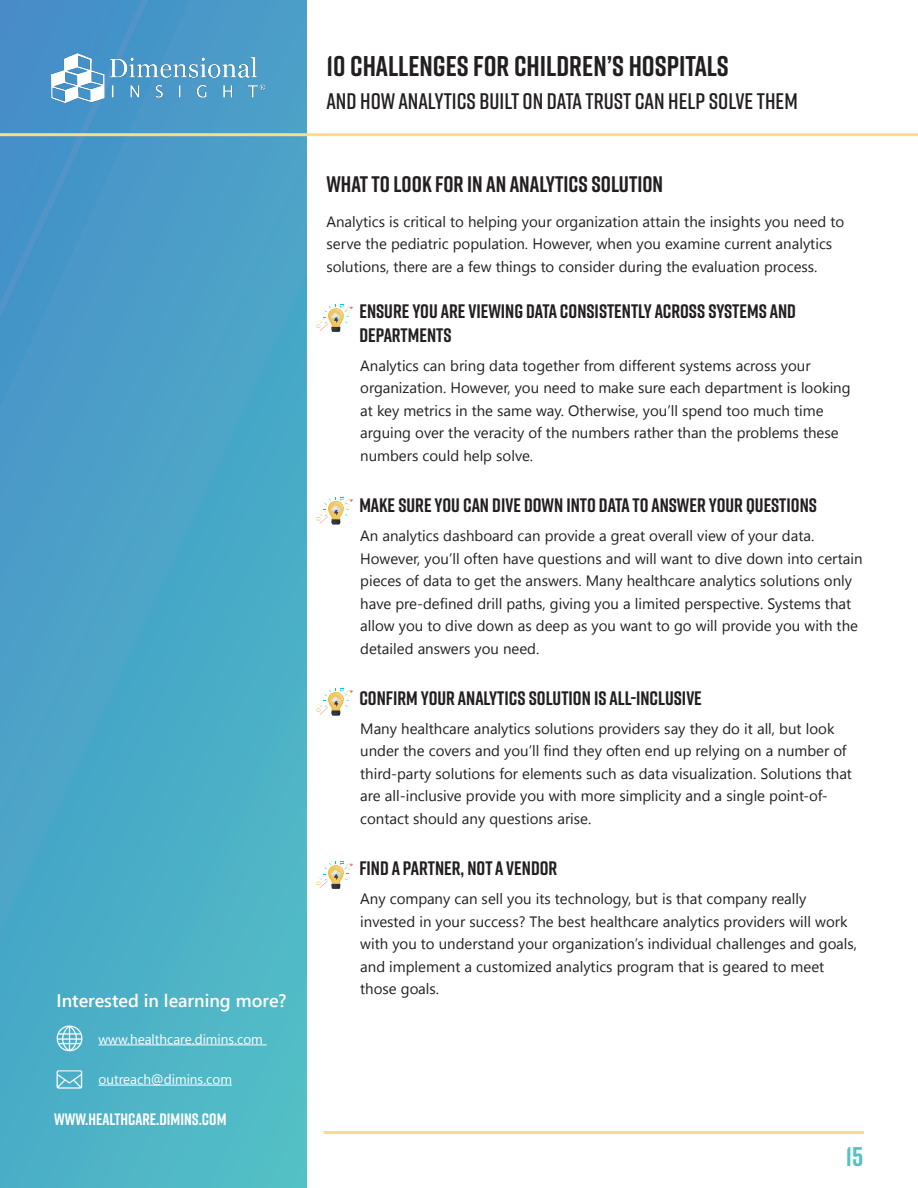
<style>
.page{position:relative;width:918px;height:1188px;background:#fff}
.page>*{position:absolute;margin:0;border:0;box-sizing:border-box;transform-origin:0 0}
.t1{font:700 28.5px "Rift";color:#231f20}
.t2{font:700 27px "Rift";color:#52c3c4}
.t3{font:600 22.5px "Rift";color:#231f20}
.t4{font:700 22.5px "Rift";color:#231f20}
.Subhead{font:700 19.5px/24px "Rift";color:#231f20}
.small_black_subhead{font:600 18px "Segoe UI";color:#fff}
.t5{font:700 16.5px "Rift";color:#fff}
.Space_after{font:15px/22.5px "Segoe UI";color:#231f20}
.Body_1{font:15px/22.5px "Segoe UI";color:#231f20}
.for_body_text{font:13.5px "Segoe UI";color:#fff}
.White_subhead{font:13.5px "Segoe UI";color:#fff}
.s1{font-size:13.5px;color:#fff}
</style>
<div class="page">
<div style="left:0;top:0;width:306px;height:1188px;background:linear-gradient(to bottom,#4894c8,#4eb8c7)"></div>
<hr style="left:0;top:133px;width:918px;height:3px;background:#fedc87">
<hr style="left:324px;top:1131px;width:540px;height:3px;background:#fedc87">
<hr style="left:99px;top:1085px;width:133px;height:1px;background:#fff">
<img style="left:57px;top:1066px;width:26px;height:26px">
<img style="left:56px;top:1026px;width:26px;height:26px">
<hr style="left:99px;top:1045px;width:168px;height:1px;background:#fff">
<svg style="left:315px;top:304px;width:38px;height:28px"></svg>
<svg style="left:315px;top:496px;width:38px;height:29px"></svg>
<svg style="left:315px;top:687px;width:38px;height:29px"></svg>
<svg style="left:315px;top:861px;width:38px;height:28px"></svg>
<img style="left:52px;top:54px;width:213px;height:49px">
<p class="small_black_subhead" style="left:57px;top:983px;width:232px">Interested in learning more?</p>
<p class="for_body_text" style="left:99px;top:1030px;width:166px">www.healthcare.dimins.com</p>
<p class="White_subhead" style="left:99px;top:1070px;width:135px">outreach@dimins.com</p>
<p class="t5" style="left:54px;top:1108px;width:174px">WWW.HEALTHCARE.DIMINS.COM</p>
<h1 class="t1" style="left:326px;top:45px;width:404px">10 CHALLENGES FOR CHILDREN’S HOSPITALS</h1>
<h3 class="t3" style="left:326px;top:85px;width:473px">AND HOW ANALYTICS BUILT ON DATA TRUST CAN HELP SOLVE THEM</h3>
<p class="t4" style="left:326px;top:168px;width:338px">WHAT TO LOOK FOR IN AN ANALYTICS SOLUTION</p>
<p class="Body_1" style="left:326px;top:210px;width:519px">Analytics is critical to helping your organization attain the insights you need to serve the pediatric population. However, when you examine current analytics solutions, there are a few things to consider during the evaluation process.</p>
<p class="Subhead" style="left:359px;top:298px;width:438px">ENSURE YOU ARE VIEWING DATA CONSISTENTLY ACROSS SYSTEMS AND<br>DEPARTMENTS</p>
<p class="Space_after" style="left:360px;top:354px;width:492px">Analytics can bring data together from different systems across your organization. However, you need to make sure each department is looking at key metrics in the same way. Otherwise, you’ll spend too much time arguing over the veracity of the numbers rather than the problems these numbers could help solve.</p>
<p class="Subhead" style="left:359px;top:493px;width:459px">MAKE SURE YOU CAN DIVE DOWN INTO DATA TO ANSWER YOUR QUESTIONS</p>
<p class="Space_after" style="left:360px;top:524px;width:504px">An analytics dashboard can provide a great overall view of your data.<br>However, you’ll often have questions and will want to dive down into certain pieces of data to get the answers. Many healthcare analytics solutions only have pre-defined drill paths, giving you a limited perspective. Systems that allow you to dive down as deep as you want to go will provide you with the detailed answers you need.</p>
<p class="Subhead" style="left:359px;top:685px;width:344px">CONFIRM YOUR ANALYTICS SOLUTION IS ALL-INCLUSIVE</p>
<p class="Space_after" style="left:360px;top:717px;width:493px">Many healthcare analytics solutions providers say they do it all, but look under the covers and you’ll find they often end up relying on a number of third-party solutions for elements such as data visualization. Solutions that are all-inclusive provide you with more simplicity and a single point-of&shy;contact should any questions arise.</p>
<p class="Subhead" style="left:359px;top:856px;width:200px">FIND A PARTNER, NOT A VENDOR</p>
<p class="Body_1" style="left:360px;top:887px;width:498px">Any company can sell you its technology, but is that company really invested in your success? The best healthcare analytics providers will work with you to understand your organization’s individual challenges and goals, and implement a customized analytics program that is geared to meet those goals.</p>
<h2 class="t2" style="left:846px;top:1137px;width:27px">15 <span class="s1">|</span></h2>
</div>
